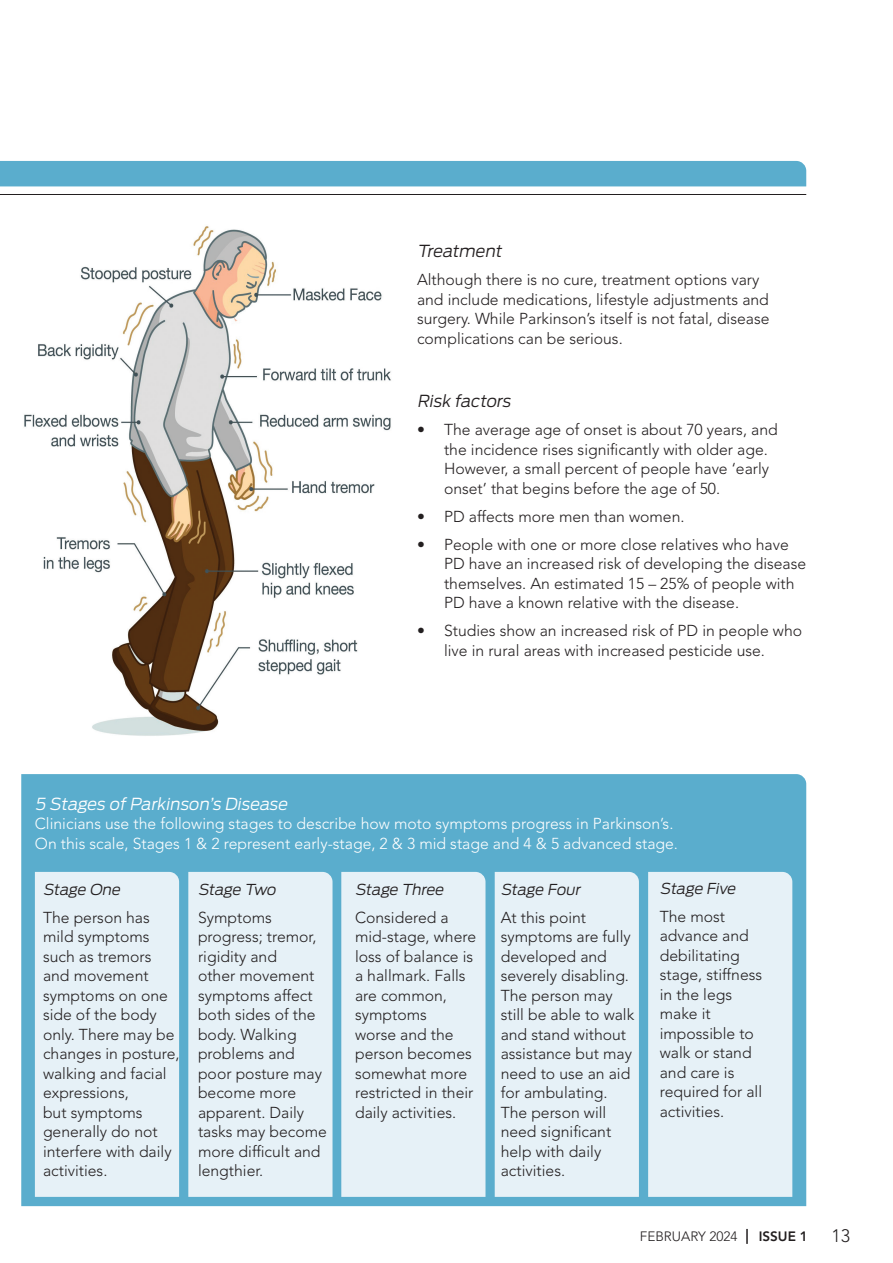
<style>
.page{position:relative;width:893px;height:1263px;background:#fff}
.page>*{position:absolute;margin:0;border:0;box-sizing:border-box;transform-origin:0 0}
.t1{font:300 18px "Avenir LT Std";color:#231f20}
.Body_copy{font:italic 300 16.5px "Antenna";color:#fff}
.Main_Head{font:italic 300 16.5px "Antenna";color:#231f20}
.Body_copy-2{font:300 15.75px/19.5px "Avenir LT Std";color:#231f20}
.Body_copy-3{font:300 15.75px/19.5px "Avenir LT Std";color:#fff}
.Main_Head-2{font:italic 300 15px "Antenna";color:#231f20}
.t2{font:300 13.5px "Avenir LT Std";color:#231f20}
.t3{font:800 13.5px "Avenir LT Std";color:#231f20}
</style>
<div class="page">
<svg style="left:746px;top:1229px;width:2px;height:15px"></svg>
<hr style="left:0;top:194px;width:806px;height:1px;background:#231f20">
<div style="left:0;top:161px;width:806px;height:25px;background:#5aadcd"></div>
<img style="left:24px;top:226px;width:367px;height:510px">
<div style="left:21px;top:774px;width:785px;height:432px;background:#5aadcd"></div>
<div style="left:495px;top:872px;width:144px;height:325px;background:#e6f1f7"></div>
<div style="left:341px;top:872px;width:144px;height:325px;background:#e6f1f7"></div>
<div style="left:648px;top:872px;width:144px;height:325px;background:#e6f1f7"></div>
<div style="left:188px;top:872px;width:145px;height:325px;background:#e6f1f7"></div>
<div style="left:35px;top:872px;width:144px;height:325px;background:#e6f1f7"></div>
<p class="Main_Head" style="left:417px;top:241px;width:90px">Treatment</p>
<p class="Body_copy-2" style="left:417px;top:270px;width:354px">Although there is no cure, treatment options vary and include medications, lifestyle adjustments and surgery. While Parkinson’s itself is not fatal, disease complications can be serious.</p>
<p class="Main_Head" style="left:417px;top:391px;width:98px">Risk factors</p>
<p class="Body_copy-2" style="left:444px;top:420px;width:335px;text-indent:-27px">• The average age of onset is about 70 years, and the incidence rises significantly with older age.<br>However, a small percent of people have ‘early onset’ that begins before the age of 50.</p>
<p class="Body_copy-2" style="left:417px;top:507px;width:269px">• PD affects more men than women.</p>
<p class="Body_copy-2" style="left:444px;top:535px;width:364px;text-indent:-27px">• People with one or more close relatives who have PD have an increased risk of developing the disease themselves. An estimated 15 – 25% of people with PD have a known relative with the disease.</p>
<p class="Body_copy-2" style="left:444px;top:621px;width:360px;text-indent:-27px">• Studies show an increased risk of PD in people who live in rural areas with increased pesticide use.</p>
<p class="Body_copy" style="left:35px;top:794px;width:257px">5 Stages ofParkinson’s Disease</p>
<p class="Body_copy-3" style="left:35px;top:814px;width:645px">Clinicians use the following stages to describe how moto symptoms progress in Parkinson’s.<br>On this scale, Stages 1 &amp; 2 represent early-stage, 2 &amp; 3 mid stage and 4 &amp; 5 advanced stage.</p>
<p class="Main_Head-2" style="left:43px;top:880px;width:82px">Stage One</p>
<p class="Body_copy-2" style="left:43px;top:908px;width:138px">The person has mild symptoms such as tremors and movement symptoms on one side of the body only. There may be changes in posture, walking and facial expressions,<br>but symptoms generally do not interfere with daily activities.</p>
<p class="Main_Head-2" style="left:660px;top:879px;width:80px">Stage Five</p>
<p class="Body_copy-2" style="left:660px;top:907px;width:104px">The most advance and debilitating stage, stiffness in the legs make it impossible to walk or stand and care is required for all activities.</p>
<p class="Main_Head-2" style="left:355px;top:880px;width:93px">Stage Three</p>
<p class="Body_copy-2" style="left:355px;top:908px;width:123px">Considered a mid-stage, where loss of balance is a hallmark. Falls are common, symptoms<br>worse and the person becomes somewhat more restricted in their daily activities.</p>
<p class="Main_Head-2" style="left:198px;top:880px;width:82px">Stage Two</p>
<p class="Body_copy-2" style="left:198px;top:908px;width:130px">Symptoms progress; tremor, rigidity and<br>other movement symptoms affect both sides of the body. Walking problems and poor posture may become more apparent. Daily tasks may become more difficult and lengthier.</p>
<p class="Main_Head-2" style="left:501px;top:880px;width:84px">Stage Four</p>
<p class="Body_copy-2" style="left:501px;top:908px;width:135px">At this point symptoms are fully developed and severely disabling.<br>The person may still be able to walk and stand without assistance but may need to use an aid for ambulating.<br>The person will need significant help with daily activities.</p>
<p class="t2" style="left:640px;top:1228px;width:99px">FEBRUARY 2024</p>
<p class="t3" style="left:759px;top:1228px;width:51px">ISSUE 1</p>
<p class="t1" style="left:831px;top:1225px;width:20px">13</p>
</div>
